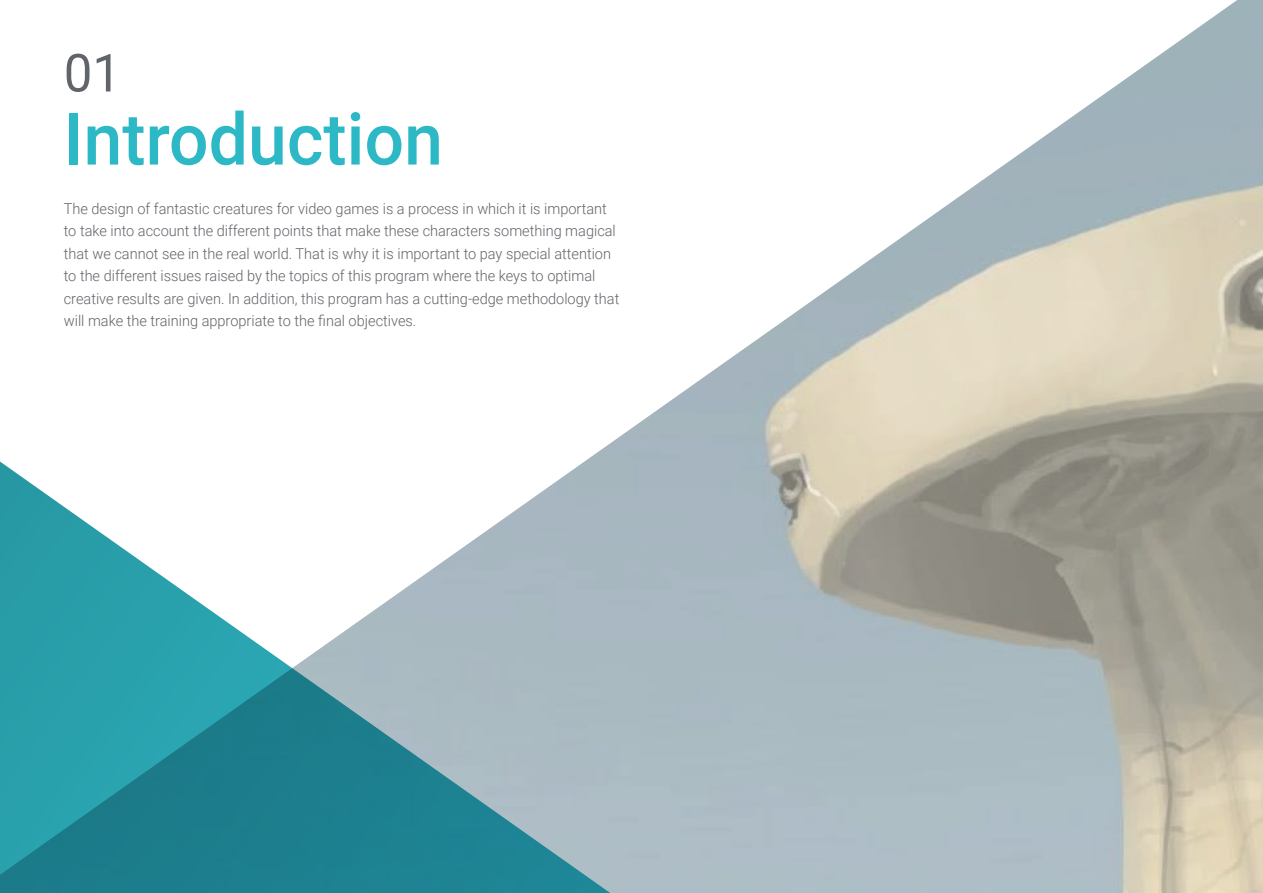
<style>
.page{position:relative;width:1263px;height:893px;background:#fff}
.page>*{position:absolute;margin:0;border:0;box-sizing:border-box;transform-origin:0 0}
.t1{font:500 72px "Roboto";color:#2db8c5}
.t2{font:52.5px "Roboto";color:#61646a}
.t3{font:300 15px/22.5px "Roboto";color:#61646a}
</style>
<div class="page">
<img style="left:607px;top:0;width:656px;height:893px">
<svg style="left:0;top:446px;width:640px;height:447px"></svg>
<h2 class="t2" style="left:64px;top:36px;width:59px">01</h2>
<h1 class="t1" style="left:64px;top:89px;width:381px">Introduction</h1>
<p class="t3" style="left:64px;top:197px;width:557px">The design of fantastic creatures for video games is a process in which it is important to take into account the different points that make these characters something magical that we cannot see in the real world. That is why it is important to pay special attention to the different issues raised by the topics of this program where the keys to optimal creative results are given. In addition, this program has a cutting-edge methodology that will make the training appropriate to the final objectives.</p>
</div>
